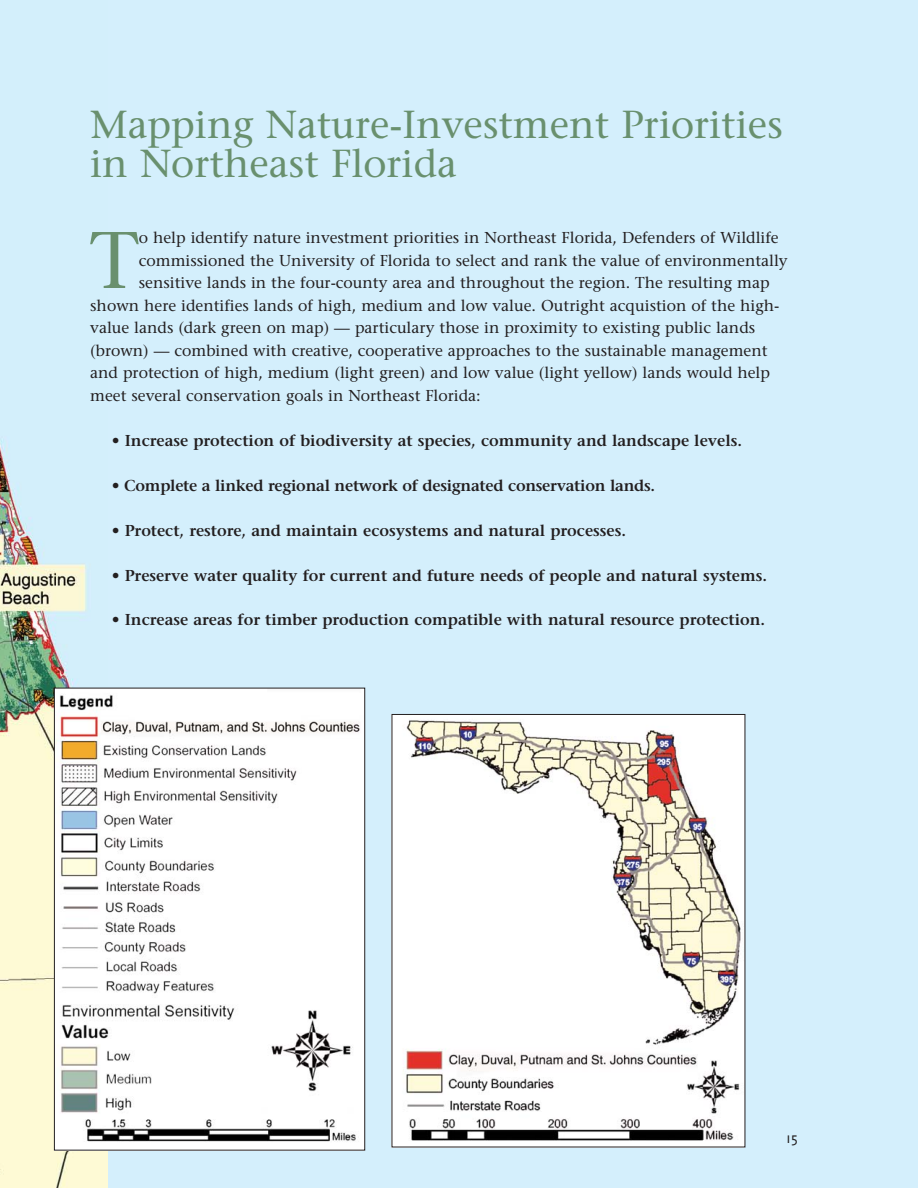
<style>
.page{position:relative;width:918px;height:1188px;background:#fff}
.page>*{position:absolute;margin:0;border:0;box-sizing:border-box;transform-origin:0 0}
.t1{font:79.95px "Stone Serif";color:#69906e}
.t2{font:39px/39px "Stone Serif";color:#69906e}
.t3{font:300 16.5px "Triplex";color:#231f20}
.t4{font:15.75px "Stone Serif";color:#231f20}
.t5{font:600 15.75px "Stone Serif";color:#231f20}
.t6{font:600 15.75px "Stone Serif";letter-spacing:-.02em;color:#231f20}
</style>
<div class="page">
<div style="left:61px;top:0;width:857px;height:1188px;background:#d4effc"></div>
<img style="left:0;top:0;width:108px;height:1188px">
<img style="left:394px;top:716px;width:349px;height:429px">
<img style="left:56px;top:690px;width:307px;height:459px">
<div style="left:54px;top:688px;width:311px;height:463px;border:1px solid #231f20"></div>
<h2 class="t2" style="left:90px;top:109px;width:694px">Mapping Nature-Investment Priorities in Northeast Florida</h2>
<h1 class="t1" style="left:90px;top:229px;width:50px">T</h1>
<p class="t4" style="left:139px;top:231px;width:641px">o help identify nature investment priorities in Northeast Florida, Defenders of Wildlife</p>
<p class="t4" style="left:139px;top:254px;width:650px">commissioned the University of Florida to select and rank the value of environmentally</p>
<p class="t4" style="left:139px;top:276px;width:632px">sensitive lands in the four-county area and throughout the region. The resulting map</p>
<p class="t4" style="left:90px;top:299px;width:691px">shown here identifies lands of high, medium and low value. Outright acquistion of the high-</p>
<p class="t4" style="left:90px;top:321px;width:667px">value lands (dark green on map) — particulary those in proximity to existing public lands</p>
<p class="t4" style="left:90px;top:344px;width:679px">(brown) — combined with creative, cooperative approaches to the sustainable management</p>
<p class="t4" style="left:90px;top:366px;width:681px">and protection of high, medium (light green) and low value (light yellow) lands would help</p>
<p class="t4" style="left:90px;top:389px;width:392px">meet several conservation goals in Northeast Florida:</p>
<p class="t5" style="left:112px;top:434px;width:632px">• Increase protection of biodiversity at species, community and landscape levels.</p>
<p class="t6" style="left:112px;top:479px;width:545px">• Complete a linked regional network of designated conservation lands.</p>
<p class="t5" style="left:112px;top:524px;width:516px">• Protect, restore, and maintain ecosystems and natural processes.</p>
<p class="t5" style="left:112px;top:569px;width:657px">• Preserve water quality for current and future needs of people and natural systems.</p>
<p class="t5" style="left:112px;top:614px;width:655px">• Increase areas for timber production compatible with natural resource protection.</p>
<p class="t3" style="left:787px;top:1131px;width:13px">15</p>
</div>
